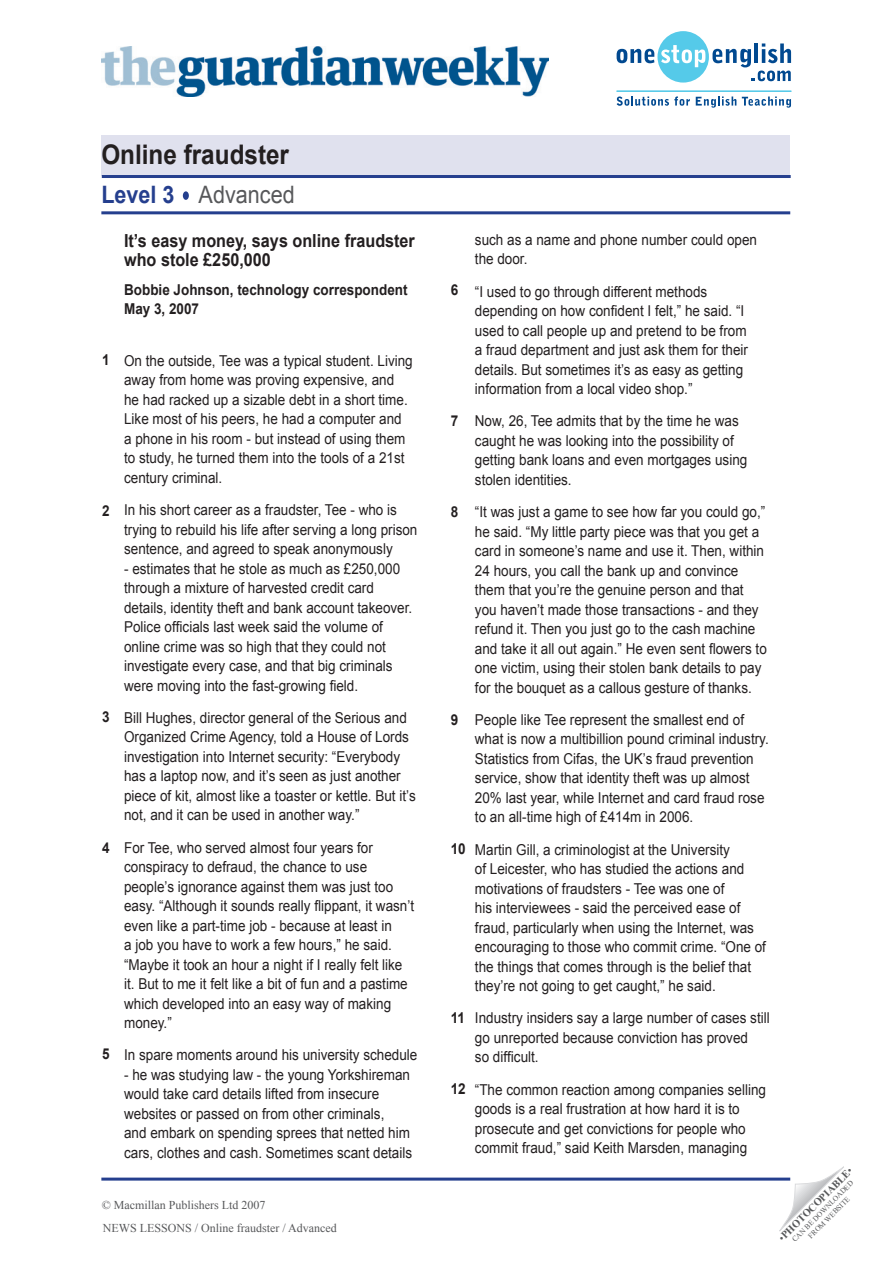
<style>
.page{position:relative;width:893px;height:1263px;background:#fff}
.page>*{position:absolute;margin:0;border:0;box-sizing:border-box;transform-origin:0 0}
.t1{font:700 27px "Arial";color:#231f20;scale:.9 1}
.body_text{font:24px "Arial";color:#57585a;scale:.9 1}
.Story_text_title{font:700 18px/19.5px "Arial";color:#231f20;scale:.9 1}
.story_text{font:15px/19.5px "Arial";color:#231f20;scale:.9 1}
.story_text_author{font:700 15px "Arial";color:#231f20;scale:.9 1}
.key_exercise_titles{font:700 15px "Arial";color:#231f20;scale:.9 1}
.t2{font:12px "Times New Roman";color:#57585a}
.t3{font:700 10.5px "Times New Roman";color:#57585a}
.t4{font:7.5px "Times New Roman";color:#57585a}
.s1{font-weight:700;color:#253f8e}
.s2{font-weight:400}
</style>
<div class="page">
<div style="left:101px;top:135px;width:689px;height:40px;background:#e0e1ee"></div>
<svg style="left:617px;top:31px;width:174px;height:52px"></svg>
<svg style="left:617px;top:97px;width:73px;height:9px"></svg>
<svg style="left:696px;top:97px;width:40px;height:11px"></svg>
<svg style="left:742px;top:97px;width:49px;height:11px"></svg>
<hr style="left:617px;top:91px;width:174px;height:1px;background:#55cae9">
<svg style="left:779px;top:1167px;width:65px;height:64px"></svg>
<img style="left:101px;top:46px;width:448px;height:50px">
<hr style="left:102px;top:175px;width:689px;height:3px;background:#253f8e">
<hr style="left:101px;top:211px;width:689px;height:3px;background:#253f8e">
<hr style="left:101px;top:1177px;width:689px;height:3px;background:#253f8e">
<div style="left:183px;top:191px;width:6px;height:9px;background:#253f8e;border-radius:50%"></div>
<p class="t1" style="left:101px;top:136px;width:210px">Online fraudster</p>
<p class="body_text" style="left:101px;top:178px;width:216px"><span class="s1">Level 3</span> Advanced</p>
<p class="key_exercise_titles" style="left:102px;top:350px;width:10px">1</p>
<p class="key_exercise_titles" style="left:102px;top:501px;width:10px">2</p>
<p class="key_exercise_titles" style="left:102px;top:707px;width:10px">3</p>
<p class="key_exercise_titles" style="left:102px;top:838px;width:10px">4</p>
<p class="key_exercise_titles" style="left:102px;top:1044px;width:10px">5</p>
<p class="Story_text_title" style="left:124px;top:232px;width:325px">It’s easy money, says online fraudster who stole £250,000</p>
<p class="story_text_author" style="left:124px;top:279px;width:317px">Bobbie Johnson, technology correspondent</p>
<p class="story_text_author" style="left:124px;top:299px;width:85px">May 3, 2007</p>
<p class="story_text" style="left:124px;top:351px;width:322px">On the outside, Tee was a typical student. Living away from home was proving expensive, and he had racked up a sizable debt in a short time.<br>Like most of his peers, he had a computer and a phone in his room - but instead of using them to study, he turned them into the tools of a 21st century criminal.</p>
<p class="story_text" style="left:124px;top:500px;width:327px">In his short career as a fraudster, Tee - who is trying to rebuild his life after serving a long prison sentence, and agreed to speak anonymously</p>
<p class="story_text" style="left:124px;top:559px;width:322px">- estimates that he stole as much as £250,000 through a mixture of harvested credit card details, identity theft and bank account takeover.<br>Police officials last week said the volume of online crime was so high that they could not investigate every case, and that big criminals were moving into the fast-growing field.</p>
<p class="story_text" style="left:124px;top:708px;width:326px">Bill Hughes, director general of the Serious and Organized Crime Agency, told a House of Lords investigation into Internet security: “Everybody has a laptop now, and it’s seen as just another piece of kit, almost like a toaster or kettle. But it’s not, and it can be used in another way.”</p>
<p class="story_text" style="left:124px;top:838px;width:324px">For Tee, who served almost four years for conspiracy to defraud, the chance to use people’s ignorance against them was just too easy. “Although it sounds really flippant, it wasn’t even like a part-time job - because at least in<br>a job you have to work a few hours,” he said. “Maybe it took an hour a night if I really felt like it. But to me it felt like a bit of fun and a pastime which developed into an easy way of making money.”</p>
<p class="story_text" style="left:124px;top:1045px;width:327px">In spare moments around his university schedule</p>
<p class="story_text" style="left:124px;top:1065px;width:322px">- he was studying law - the young Yorkshireman would take card details lifted from insecure websites or passed on from other criminals,<br>and embark on spending sprees that netted him cars, clothes and cash. Sometimes scant details</p>
<p class="t2" style="left:102px;top:1197px;width:165px">© Macmillan Publishers Ltd 2007</p>
<p class="t2" style="left:103px;top:1220px;width:235px">NEWS LESSONS / Online fraudster / Advanced</p>
<p class="key_exercise_titles" style="left:451px;top:280px;width:10px">6</p>
<p class="key_exercise_titles" style="left:451px;top:410px;width:10px">7</p>
<p class="key_exercise_titles" style="left:451px;top:502px;width:10px">8</p>
<p class="key_exercise_titles" style="left:451px;top:710px;width:10px">9</p>
<p class="key_exercise_titles" style="left:451px;top:839px;width:18px">10</p>
<p class="key_exercise_titles" style="left:451px;top:1008px;width:17px">11</p>
<p class="key_exercise_titles" style="left:451px;top:1079px;width:18px">12</p>
<p class="story_text" style="left:475px;top:230px;width:315px">such as a name and phone number could open the door.</p>
<p class="story_text" style="left:475px;top:282px;width:305px">“I used to go through different methods depending on how confident I felt,” he said. “I used to call people up and pretend to be from a fraud department and just ask them for their details. But sometimes it’s as easy as getting information from a local video shop.”</p>
<p class="story_text" style="left:475px;top:411px;width:304px">Now, 26, Tee admits that by the time he was caught he was looking into the possibility of getting bank loans and even mortgages using stolen identities.</p>
<p class="story_text" style="left:475px;top:502px;width:326px">“It was just a game to see how far you could go,” he said. “My little party piece was that you get a card in someone’s name and use it. Then, within 24 hours, you call the bank up and convince them that you’re the genuine person and that you haven’t made those transactions - and they refund it. Then you just go to the cash machine and take it all out again.” He even sent flowers to one victim, using their stolen bank details to pay for the bouquet as a callous gesture of thanks.</p>
<p class="story_text" style="left:475px;top:710px;width:328px">People like Tee represent the smallest end of what is now a multibillion pound criminal industry.<br>Statistics from Cifas, the UK’s fraud prevention service, show that identity theft was up almost 20% last year, while Internet and card fraud rose to an all-time high of £414m in 2006.</p>
<p class="story_text" style="left:475px;top:840px;width:325px">Martin Gill, a criminologist at the University<br>of Leicester, who has studied the actions and motivations of fraudsters - Tee was one of<br>his interviewees - said the perceived ease of fraud, particularly when using the Internet, was encouraging to those who commit crime. “One of the things that comes through is the belief that they’re not going to get caught,” he said.</p>
<p class="story_text" style="left:475px;top:1008px;width:329px">Industry insiders say a large number of cases still go unreported because conviction has proved<br>so difficult.</p>
<p class="story_text" style="left:475px;top:1080px;width:325px">“The common reaction among companies selling goods is a real frustration at how hard it is to prosecute and get convictions for people who commit fraud,” said Keith Marsden, managing</p>
<p class="t3" style="left:775px;top:1234px;width:101px;rotate:-45deg"><span class="s2">•</span>PHOTOCOPIABLE<span class="s2">•</span></p>
<p class="t4" style="left:790px;top:1237px;width:85px;rotate:-45deg">CAN BE DOWNLOADED</p>
<p class="t4" style="left:806px;top:1233px;width:57px;rotate:-45deg">FROM WEBSITE</p>
</div>
